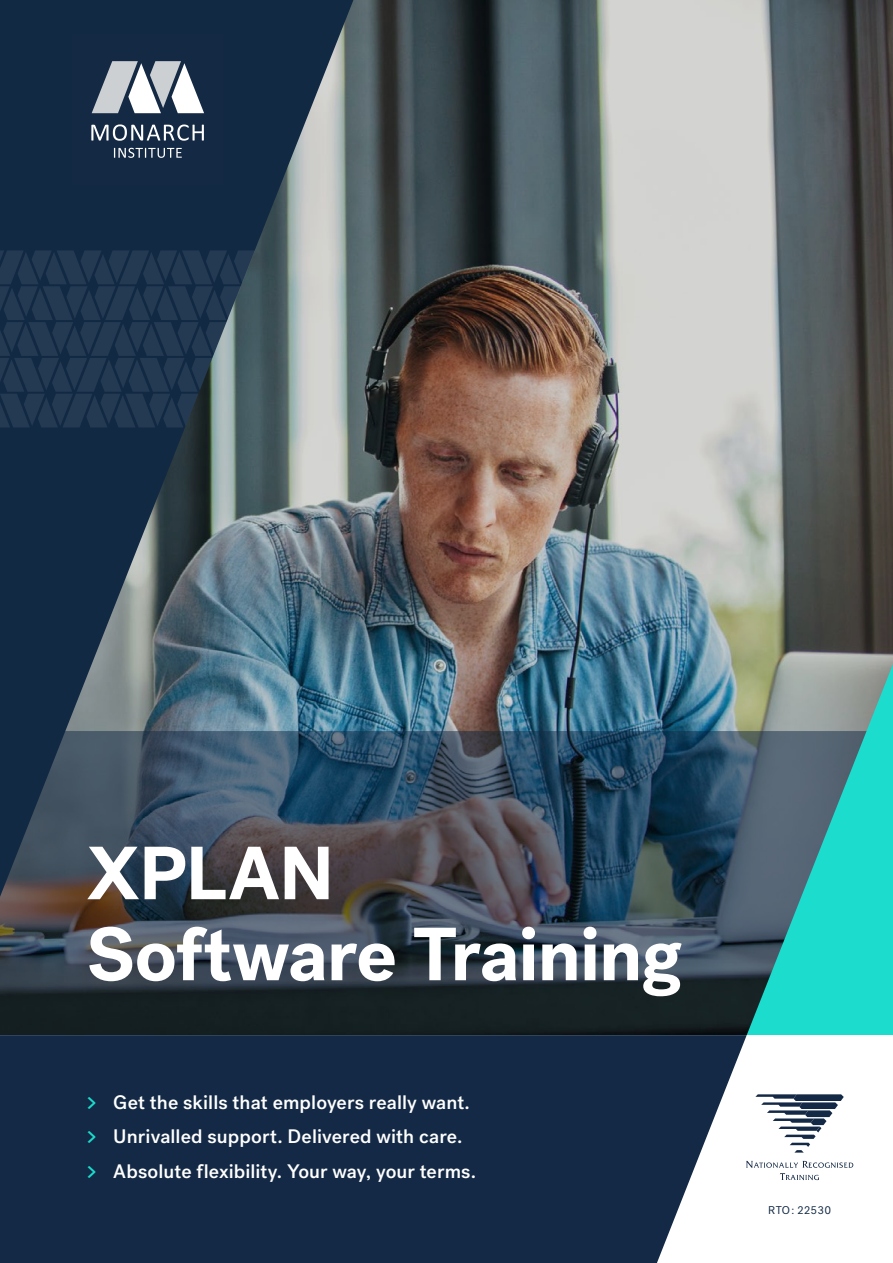
<style>
.page{position:relative;width:893px;height:1263px;background:#fff}
.page>*{position:absolute;margin:0;border:0;box-sizing:border-box;transform-origin:0 0}
.Headings{font:700 75px/81px "Post Grotesk";letter-spacing:-.015em;color:#fff}
.t1{font:500 19.5px "Post Grotesk";letter-spacing:.005em;color:#fff}
.White_body_copy{font:11.25px "Post Grotesk";letter-spacing:.005em;color:#122944}
.s1{font-family:"Nexa";font-weight:400;font-size:28.5px;color:#1cdccd}
</style>
<div class="page">
<img style="left:353px;top:0;width:539px;height:731px">
<svg style="left:0;top:731px;width:744px;height:304px"></svg>
<img style="left:0;top:0;width:353px;height:897px">
<svg style="left:0;top:250px;width:255px;height:177px"></svg>
<svg style="left:744px;top:665px;width:148px;height:370px"></svg>
<div style="left:0;top:1035px;width:746px;height:228px;background:#132945"></div>
<svg style="left:755px;top:1094px;width:88px;height:58px"></svg>
<svg style="left:746px;top:1161px;width:107px;height:19px"></svg>
<div style="left:73px;top:34px;width:150px;height:150px;background:#142944"></div>
<svg style="left:92px;top:61px;width:112px;height:52px"></svg>
<svg style="left:91px;top:124px;width:113px;height:17px"></svg>
<svg style="left:114px;top:148px;width:68px;height:10px"></svg>
<p class="Headings" style="left:86px;top:833px;width:597px">XPLAN<br>Software Training</p>
<p class="t1" style="left:86px;top:1090px;width:385px"><span class="s1">&gt;</span> Get the skills that employers really want.</p>
<p class="t1" style="left:86px;top:1125px;width:377px"><span class="s1">&gt;</span> Unrivalled support. Delivered with care.</p>
<p class="t1" style="left:86px;top:1159px;width:391px"><span class="s1">&gt;</span> Absolute flexibility. Your way, your terms.</p>
<p class="White_body_copy" style="left:768px;top:1204px;width:64px">RTO: 22530</p>
</div>
